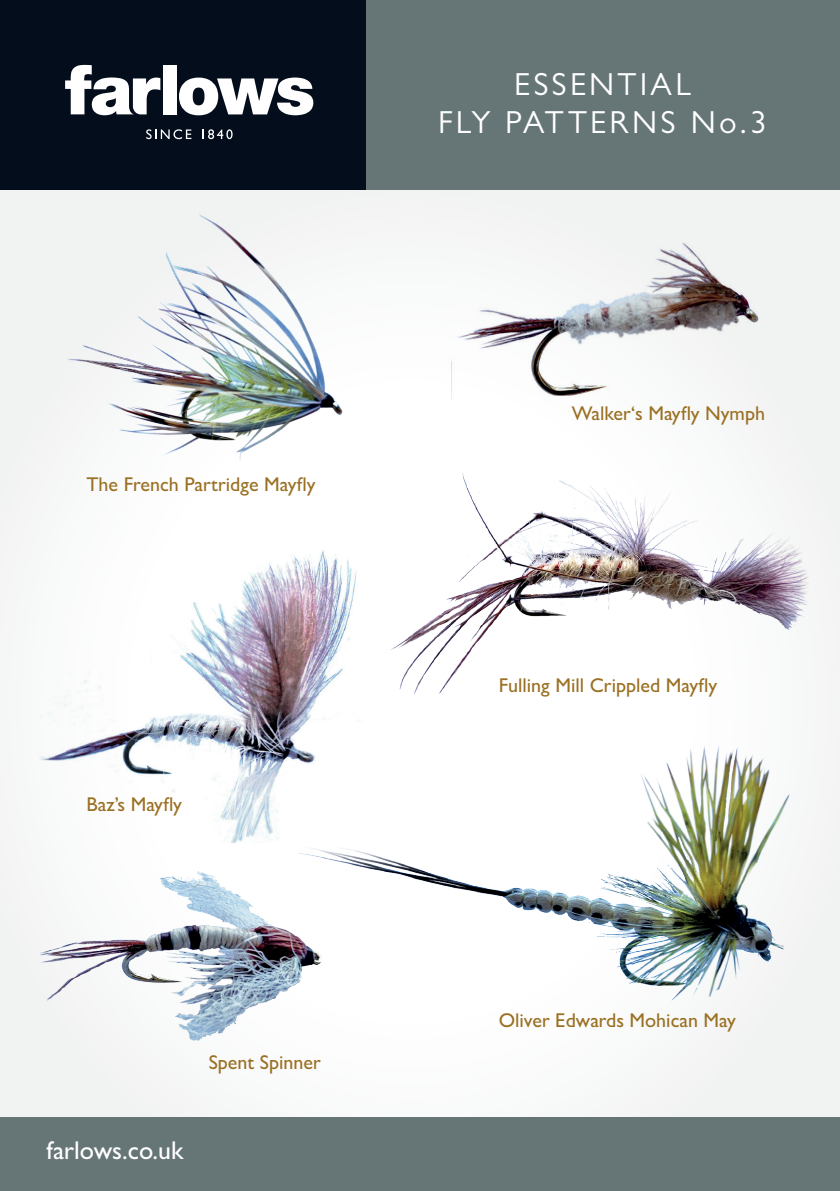
<style>
.page{position:relative;width:840px;height:1191px;background:#fff}
.page>*{position:absolute;margin:0;border:0;box-sizing:border-box;transform-origin:0 0}
.t1{font:32px/38px "Gill Sans MT Pro";letter-spacing:.1em;color:#fff;text-align:center}
.t2{font:500 25.8px "Gill Sans MT Pro";color:#fff}
.t3{font:500 20px "Gill Sans MT Pro";color:#9a7023}
</style>
<div class="page">
<div style="left:0;top:190px;width:839px;height:1001px;background:#f6f7f8"></div>
<img style="left:41px;top:551px;width:316px;height:291px">
<div style="left:365px;top:0;width:474px;height:190px;background:#667677"></div>
<div style="left:0;top:0;width:365px;height:190px;background:#030d1b"></div>
<div style="left:163px;top:65px;width:14px;height:49px;background:#fff"></div>
<svg style="left:179px;top:77px;width:134px;height:38px"></svg>
<svg style="left:65px;top:65px;width:95px;height:50px"></svg>
<svg style="left:146px;top:129px;width:45px;height:10px"></svg>
<svg style="left:203px;top:129px;width:29px;height:10px"></svg>
<div style="left:0;top:1117px;width:839px;height:74px;background:#667677"></div>
<img style="left:68px;top:213px;width:275px;height:246px">
<img style="left:286px;top:738px;width:504px;height:263px">
<img style="left:451px;top:242px;width:308px;height:157px">
<img style="left:40px;top:866px;width:285px;height:175px">
<img style="left:391px;top:473px;width:417px;height:221px">
<p class="t3" style="left:86px;top:473px;width:230px">The French Partridge Mayfly</p>
<p class="t3" style="left:86px;top:792px;width:97px">Baz’s Mayfly</p>
<p class="t3" style="left:208px;top:1049px;width:114px">Spent Spinner</p>
<p class="t2" style="left:47px;top:1135px;width:138px">farlows.co.uk</p>
<h1 class="t1" style="left:438px;top:65px;width:330px">ESSENTIAL<br>FLY PATTERNS No.3</h1>
<p class="t3" style="left:571px;top:401px;width:195px">Walker‘s Mayfly Nymph</p>
<p class="t3" style="left:498px;top:673px;width:220px">Fulling Mill Crippled Mayfly</p>
<p class="t3" style="left:498px;top:1008px;width:238px">Oliver Edwards Mohican May</p>
</div>
